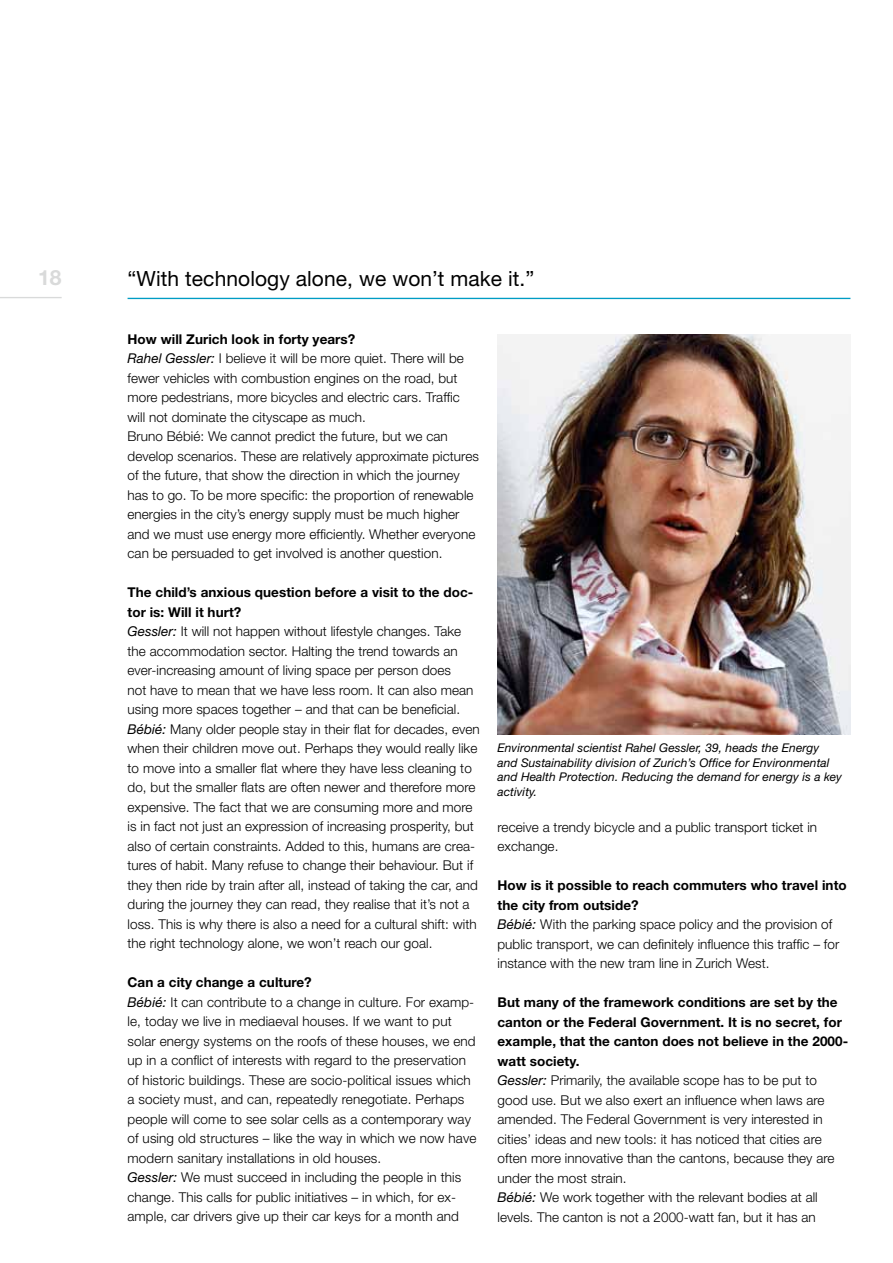
<style>
.page{position:relative;width:893px;height:1263px;background:#fff}
.page>*{position:absolute;margin:0;border:0;box-sizing:border-box;transform-origin:0 0}
.t1{font:21px "Helvetica Neue";letter-spacing:.005em;color:#000}
.t2{font:700 21px "Helvetica Neue";color:#d9dada}
.t3{font:300 13.5px/19.5px "Helvetica Neue";letter-spacing:.005em;color:#000}
.t4{font:italic 12px/14.7px "Helvetica Neue";letter-spacing:.005em;color:#000}
.s1{font-weight:700}
.s2{font-weight:400;font-style:italic}
</style>
<div class="page">
<hr style="left:0;top:297px;width:62px;height:1px;background:#d9dada">
<hr style="left:128px;top:298px;width:722px;height:1px;background:#009cc4">
<img style="left:497px;top:335px;width:353px;height:399px">
<h1 class="t2" style="left:38px;top:265px;width:25px">18</h1>
<h1 class="t1" style="left:128px;top:266px;width:408px">“With technology alone, we won’t make it.”</h1>
<p class="t3" style="left:128px;top:329px;width:353px"><span class="s1">How will Zurich look in forty years?<br></span><span class="s2">Rahel Gessler:</span> I believe it will be more quiet. There will be fewer vehicles with combustion engines on the road, but more pedestrians, more bicycles and electric cars. Traffic will not dominate the cityscape as much.<br>Bruno Bébié: We cannot predict the future, but we can develop scenarios. These are relatively approximate pictures of the future, that show the direction in which the journey has to go. To be more specific: the proportion of renewable energies in the city’s energy supply must be much higher and we must use energy more efficiently. Whether everyone can be persuaded to get involved is another question.</p>
<p class="t3" style="left:128px;top:583px;width:354px"><span class="s1">The child’s anxious question before a visit to the doc&shy;tor is: Will it hurt?<br></span><span class="s2">Gessler:</span> It will not happen without lifestyle changes. Take the accommodation sector. Halting the trend towards an ever-increasing amount of living space per person does<br>not have to mean that we have less room. It can also mean using more spaces together – and that can be beneficial.<br><span class="s2">Bébié:</span> Many older people stay in their flat for decades, even when their children move out. Perhaps they would really like to move into a smaller flat where they have less cleaning to do, but the smaller flats are often newer and therefore more expensive. The fact that we are consuming more and more is in fact not just an expression of increasing prosperity, but also of certain constraints. Added to this, humans are crea&shy;tures of habit. Many refuse to change their behaviour. But if they then ride by train after all, instead of taking the car, and during the journey they can read, they realise that it’s not a loss. This is why there is also a need for a cultural shift: with the right technology alone, we won’t reach our goal.</p>
<p class="t3" style="left:128px;top:972px;width:350px"><span class="s1">Can a city change a culture?<br></span><span class="s2">Bébié:</span> It can contribute to a change in culture. For examp&shy;le, today we live in mediaeval houses. If we want to put solar energy systems on the roofs of these houses, we end up in a conflict of interests with regard to the preservation of historic buildings. These are socio-political issues which a society must, and can, repeatedly renegotiate. Perhaps people will come to see solar cells as a contemporary way of using old structures – like the way in which we now have modern sanitary installations in old houses.<br><span class="s2">Gessler:</span> We must succeed in including the people in this change. This calls for public initiatives – in which, for ex&shy;ample, car drivers give up their car keys for a month and</p>
<p class="t4" style="left:497px;top:740px;width:346px">Environmental scientist Rahel Gessler, 39, heads the Energy and Sustainability division of Zurich’s Office for Environmental and Health Protection. Reducing the demand for energy is a key activity.</p>
<p class="t3" style="left:497px;top:817px;width:321px">receive a trendy bicycle and a public transport ticket in exchange.</p>
<p class="t3" style="left:497px;top:875px;width:351px"><span class="s1">How is it possible to reach commuters who travel into the city from outside?<br></span><span class="s2">Bébié:</span> With the parking space policy and the provision of public transport, we can definitely influence this traffic – for instance with the new tram line in Zurich West.</p>
<p class="t3" style="left:497px;top:992px;width:352px"><span class="s1">But many of the framework conditions are set by the canton or the Federal Government. It is no secret, for example, that the canton does not believe in the 2000- watt society.<br></span><span class="s2">Gessler:</span> Primarily, the available scope has to be put to good use. But we also exert an influence when laws are amended. The Federal Government is very interested in cities’ ideas and new tools: it has noticed that cities are often more innovative than the cantons, because they are under the most strain.<br><span class="s2">Bébié:</span> We work together with the relevant bodies at all levels. The canton is not a 2000-watt fan, but it has an</p>
</div>
